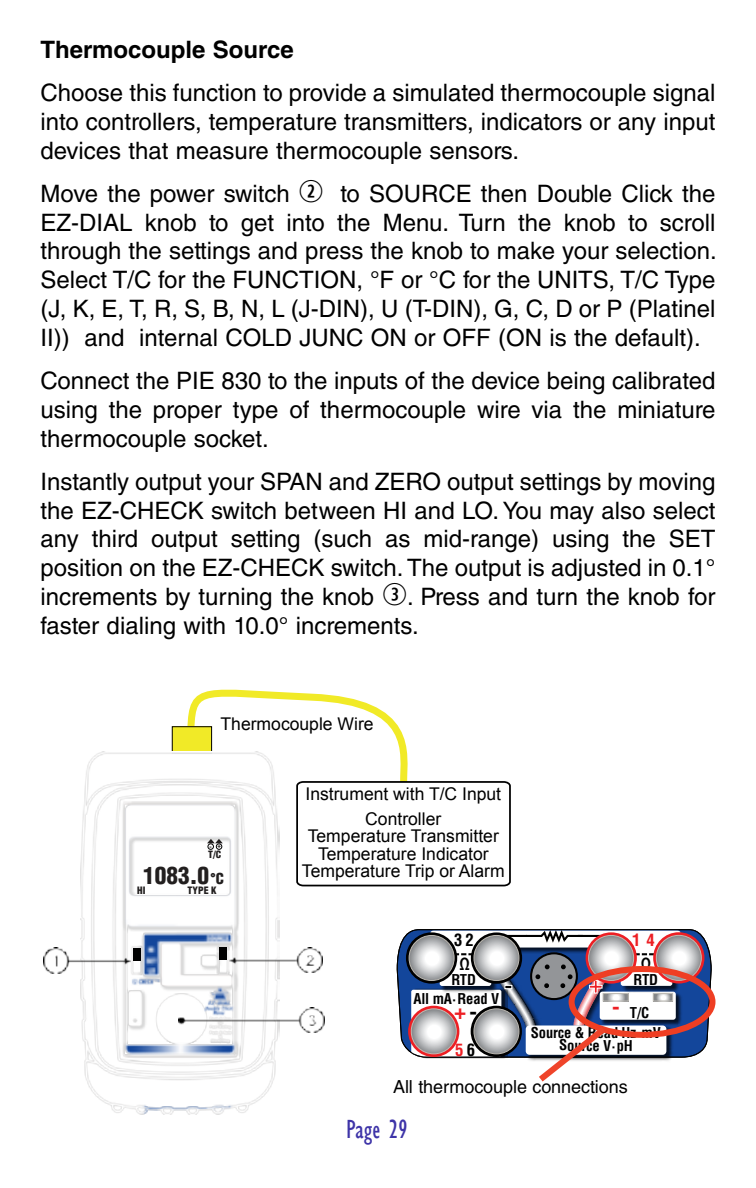
<style>
.page{position:relative;width:756px;height:1188px;background:#fff}
.page>*{position:absolute;margin:0;border:0;box-sizing:border-box;transform-origin:0 0}
.t1{font:condensed 27px "Gill Sans";color:#3e34a8;scale:.95 1}
.t2{font:700 24.9px "Helvetica LT Std";color:#000}
.t3{font:700 24.9px "Helvetica LT Std";color:#ed1f24}
.t4{font:24px/28.8px "Helvetica LT Std";color:#000;text-align:justify}
.t5{font:700 24px "Helvetica LT Std";color:#000}
.t6{font:900 condensed 23.1px "Helvetica LT Std";color:#221f1f}
.t7{font:700 20.7px "Helvetica LT Std";color:#ed1f24}
.t8{font:18px "Helvetica LT Std";letter-spacing:-.005em;color:#000}
.t9{font:17.4px/17.4px "Arial";color:#000;text-align:center}
.t10{font:700 condensed 16.8px "Helvetica LT Std";color:#000}
.t11{font:700 condensed 16.8px "Helvetica LT Std";color:#ed1f24}
.t12{font:700 condensed 14.7px/12.9px "Helvetica LT Std";letter-spacing:-.01em;color:#000;text-align:center}
.t13{font:900 condensed 9.9px "Helvetica LT Std";color:#221f1f}
.t14{font:700 6.9px "Helvetica LT Std";color:#221f1f}
.s1{font-family:"Combi Numerals";font-size:30px}
.s2{font-weight:900;font-stretch:condensed}
.s3{font-size:14.7px}
.s4{color:#000}
</style>
<div class="page">
<svg style="left:396px;top:929px;width:316px;height:129px"></svg>
<img style="left:429px;top:929px;width:259px;height:65px">
<div style="left:621px;top:935px;width:51px;height:51px;background:#fff;border-radius:2px"></div>
<svg style="left:440px;top:936px;width:51px;height:50px"></svg>
<img style="left:612px;top:1024px;width:62px;height:37px">
<div style="left:526px;top:1025px;width:140px;height:30px;background:#fff;border-radius:4px"></div>
<div style="left:471px;top:932px;width:51px;height:52px;border:6px solid #000;border-radius:50%"></div>
<div style="left:406px;top:932px;width:51px;height:52px;border:6px solid #000;border-radius:50%"></div>
<svg style="left:431px;top:929px;width:249px;height:26px"></svg>
<hr style="left:502px;top:935px;width:25px;height:2px;background:#000">
<hr style="left:578px;top:935px;width:25px;height:2px;background:#000">
<div style="left:586px;top:932px;width:51px;height:52px;border:6px solid #ed1f24;border-radius:50%"></div>
<div style="left:653px;top:932px;width:51px;height:52px;border:6px solid #ed1f24;border-radius:50%"></div>
<svg style="left:656px;top:935px;width:45px;height:45px"></svg>
<div style="left:656px;top:935px;width:46px;height:46px;border:1px solid #bebbb4;border-radius:50%"></div>
<svg style="left:589px;top:935px;width:45px;height:45px"></svg>
<div style="left:588px;top:935px;width:46px;height:46px;border:1px solid #bebbb4;border-radius:50%"></div>
<svg style="left:474px;top:935px;width:45px;height:45px"></svg>
<div style="left:474px;top:935px;width:45px;height:46px;border:1px solid #bebbb4;border-radius:50%"></div>
<svg style="left:409px;top:935px;width:45px;height:46px"></svg>
<div style="left:409px;top:935px;width:45px;height:46px;border:1px solid #bebbb4;border-radius:50%"></div>
<svg style="left:655px;top:995px;width:16px;height:4px"></svg>
<div style="left:653px;top:993px;width:20px;height:8px;border:1px solid #bebbb4"></div>
<svg style="left:612px;top:995px;width:15px;height:4px"></svg>
<div style="left:603px;top:993px;width:26px;height:8px;border:1px solid #bebbb4"></div>
<svg style="left:531px;top:953px;width:46px;height:46px"></svg>
<div style="left:530px;top:952px;width:48px;height:48px;border:2px solid #000;border-radius:50%"></div>
<div style="left:569px;top:966px;width:147px;height:72px;border:6px solid #ef3e23;border-radius:50%"></div>
<svg style="left:411px;top:965px;width:201px;height:117px"></svg>
<div style="left:172px;top:727px;width:40px;height:26px;background:#f1ea27"></div>
<div style="left:172px;top:726px;width:40px;height:27px;border:1px solid #020202"></div>
<img style="left:81px;top:752px;width:198px;height:362px">
<div style="left:133px;top:948px;width:8px;height:13px;background:#000"></div>
<div style="left:219px;top:948px;width:8px;height:12px;background:#000"></div>
<img style="left:43px;top:948px;width:87px;height:25px">
<img style="left:230px;top:947px;width:92px;height:26px">
<img style="left:178px;top:1008px;width:146px;height:25px">
<svg style="left:184px;top:689px;width:327px;height:198px"></svg>
<p class="t5" style="left:40px;top:35px;width:255px">Thermocouple Source</p>
<p class="t4" style="left:40px;top:78px;width:677px">Choose this function to provide a simulated thermocouple signal into controllers, temperature transmitters, indicators or any input devices that measure thermocouple sensors.</p>
<p class="t4" style="left:40px;top:179px;width:678px">Move the power switch <span class="s1">w</span> to SOURCE then Double Click the EZ-DIAL knob to get into the Menu. Turn the knob to scroll through the settings and press the knob to make your selection.<br>Select T/C for the FUNCTION, °F or °C for the UNITS, T/C Type (J, K, E, T, R, S, B, N, L (J-DIN), U (T-DIN), G, C, D or P (Platinel II)) and internal COLD JUNC ON or OFF (ON is the default).</p>
<p class="t4" style="left:41px;top:366px;width:677px">Connect the PIE 830 to the inputs of the device being calibrated using the proper type of thermocouple wire via the miniature thermocouple socket.</p>
<p class="t4" style="left:40px;top:467px;width:677px">Instantly output your SPAN and ZERO output settings by moving the EZ-CHECK switch between HI and LO. You may also select any third output setting (such as mid-range) using the SET position on the EZ-CHECK switch. The output is adjusted in 0.1° increments by turning the knob <span class="s1">e</span>. Press and turn the knob for faster dialing with 10.0° increments.</p>
<p class="t9" style="left:221px;top:715px;width:155px">Thermocouple Wire</p>
<p class="t14" style="left:209px;top:842px;width:13px">- <span class="s2">+</span></p>
<p class="t13" style="left:188px;top:884px;width:31px">TYPE K</p>
<p class="t13" style="left:208px;top:848px;width:15px">T/C</p>
<p class="t6" style="left:143px;top:861px;width:82px">1083.0<span class="s3">°C</span></p>
<p class="t13" style="left:137px;top:884px;width:10px">HI</p>
<p class="t9" style="left:306px;top:782px;width:197px;line-height:24.6px">Instrument with T/C Input<br>Controller</p>
<p class="t9" style="left:302px;top:827px;width:204px">Temperature Transmitter<br>Temperature Indicator<br>Temperature Trip or Alarm</p>
<p class="t10" style="left:454px;top:930px;width:21px">32</p>
<p class="t12" style="left:451px;top:973px;width:26px">RTD</p>
<p class="t10" style="left:459px;top:953px;width:12px">Ω</p>
<p class="t2" style="left:504px;top:970px;width:10px">-</p>
<p class="t3" style="left:588px;top:969px;width:16px">+</p>
<p class="t12" style="left:413px;top:992px;width:87px">All mA∙Read V</p>
<p class="t7" style="left:454px;top:999px;width:24px">+<span class="s4">-</span></p>
<p class="t7" style="left:612px;top:994px;width:8px">-</p>
<p class="t11" style="left:632px;top:930px;width:24px">1 4</p>
<p class="t10" style="left:641px;top:953px;width:12px">Ω</p>
<p class="t12" style="left:634px;top:973px;width:26px">RTD</p>
<p class="t12" style="left:630px;top:1006px;width:21px">T/C</p>
<p class="t11" style="left:455px;top:1039px;width:21px">5<span class="s4">6</span></p>
<p class="t12" style="left:531px;top:1026px;width:131px">Source &amp; Read Hz∙mV<br>Source V∙pH</p>
<p class="t8" style="left:393px;top:1076px;width:236px">All thermocouple connections</p>
<p class="t1" style="left:346px;top:1113px;width:66px">Page 29</p>
</div>
